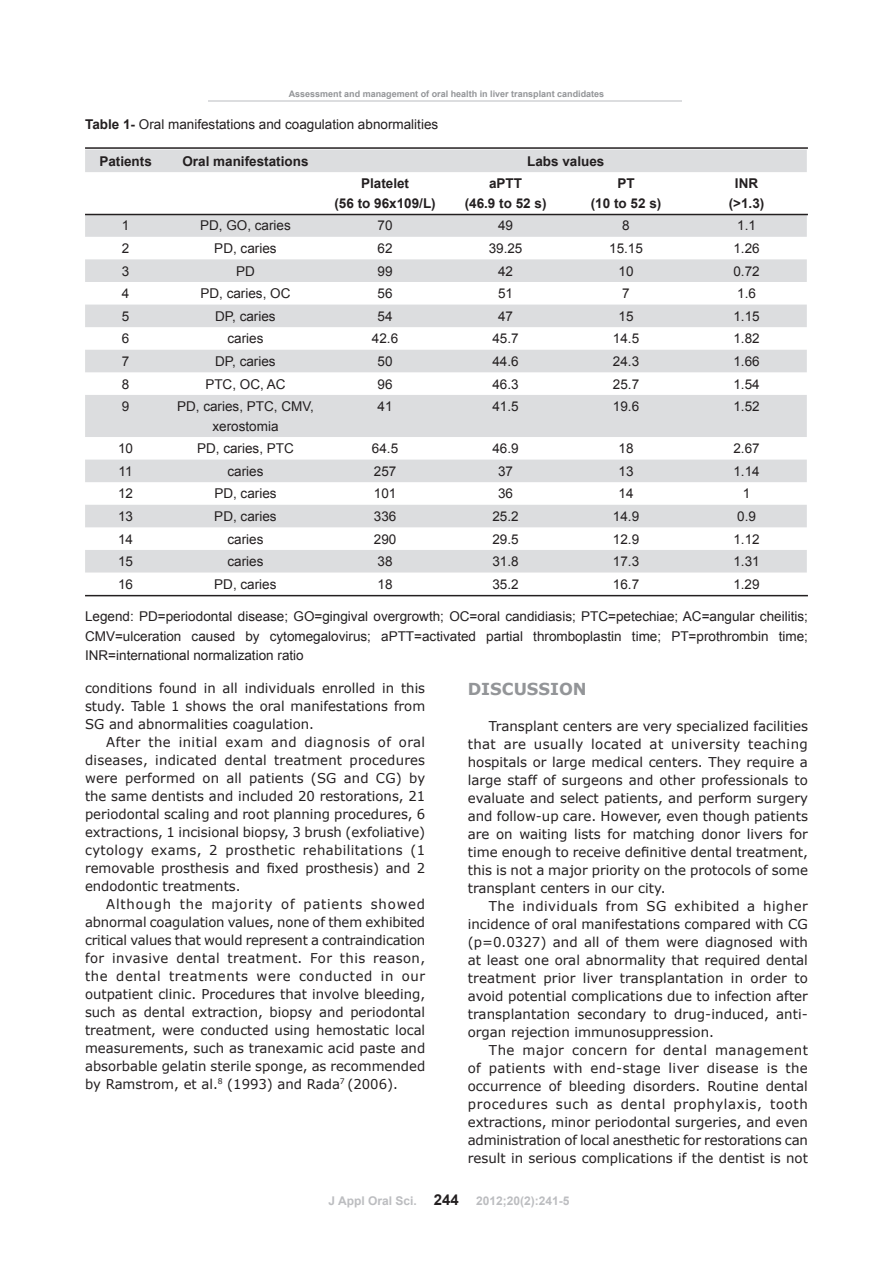
<style>
.page{position:relative;width:893px;height:1263px;background:#fff}
.page>*{position:absolute;margin:0;border:0;box-sizing:border-box;transform-origin:0 0}
.t1{font:700 16.5px "Verdana";color:#939598}
.t2{font:13.5px/18px "Verdana";color:#231f20;text-align:justify}
.t3{font:13.5px/19.5px "Arial";color:#231f20;text-align:center}
.t4{font:700 13.5px/19.5px "Arial";color:#231f20;text-align:center}
.t5{font:700 12px "Arial";color:#bcbdc0}
.t6{font:700 9px "Arial";color:#939598}
.s1{font-weight:700}
.s2{font-size:15px;color:#231f20}
</style>
<div class="page">
<hr style="left:208px;top:100px;width:474px;height:1px;background:#dcdddf">
<svg style="left:85px;top:150px;width:722px;height:422px;fill:#dcdddf"></svg>
<hr style="left:85px;top:147px;width:723px;height:2px;background:#231f20">
<hr style="left:85px;top:214px;width:723px;height:1px;background:#231f20">
<hr style="left:85px;top:595px;width:723px;height:1px;background:#231f20">
<p class="t6" style="left:289px;top:88px;width:317px">Assessment and management of oral health in liver transplant candidates</p>
<p class="t3" style="left:85px;top:115px;width:355px"><span class="s1">Table 1-</span> Oral manifestations and coagulation abnormalities</p>
<p class="t4" style="left:99px;top:152px;width:54px">Patients</p>
<p class="t4" style="left:182px;top:152px;width:128px">Oral manifestations</p>
<p class="t4" style="left:527px;top:152px;width:79px">Labs values</p>
<p class="t4" style="left:334px;top:174px;width:103px">Platelet<br>(56 to 96x109/L)</p>
<p class="t4" style="left:465px;top:174px;width:83px">aPTT<br>(46.9 to 52 s)</p>
<p class="t4" style="left:591px;top:174px;width:72px">PT<br>(10 to 52 s)</p>
<p class="t4" style="left:729px;top:174px;width:37px">INR (&gt;1.3)</p>
<p class="t3" style="left:122px;top:216px;width:9px">1</p>
<p class="t3" style="left:200px;top:216px;width:92px">PD, GO, caries</p>
<p class="t3" style="left:378px;top:216px;width:17px">70</p>
<p class="t3" style="left:498px;top:216px;width:17px">49</p>
<p class="t3" style="left:622px;top:216px;width:9px">8</p>
<p class="t3" style="left:737px;top:216px;width:20px">1.1</p>
<p class="t3" style="left:122px;top:239px;width:9px">2</p>
<p class="t3" style="left:214px;top:239px;width:64px">PD, caries</p>
<p class="t3" style="left:378px;top:239px;width:17px">62</p>
<p class="t3" style="left:489px;top:239px;width:35px">39.25</p>
<p class="t3" style="left:609px;top:239px;width:35px">15.15</p>
<p class="t3" style="left:733px;top:239px;width:28px">1.26</p>
<p class="t3" style="left:122px;top:261px;width:9px">3</p>
<p class="t3" style="left:236px;top:261px;width:20px">PD</p>
<p class="t3" style="left:378px;top:261px;width:17px">99</p>
<p class="t3" style="left:498px;top:261px;width:17px">42</p>
<p class="t3" style="left:619px;top:261px;width:17px">10</p>
<p class="t3" style="left:733px;top:261px;width:28px">0.72</p>
<p class="t3" style="left:122px;top:284px;width:9px">4</p>
<p class="t3" style="left:200px;top:284px;width:92px">PD, caries, OC</p>
<p class="t3" style="left:378px;top:284px;width:17px">56</p>
<p class="t3" style="left:498px;top:284px;width:17px">51</p>
<p class="t3" style="left:622px;top:284px;width:9px">7</p>
<p class="t3" style="left:737px;top:284px;width:20px">1.6</p>
<p class="t3" style="left:122px;top:306px;width:9px">5</p>
<p class="t3" style="left:215px;top:306px;width:62px">DP, caries</p>
<p class="t3" style="left:378px;top:306px;width:17px">54</p>
<p class="t3" style="left:498px;top:306px;width:17px">47</p>
<p class="t3" style="left:619px;top:306px;width:17px">15</p>
<p class="t3" style="left:733px;top:306px;width:28px">1.15</p>
<p class="t3" style="left:122px;top:329px;width:9px">6</p>
<p class="t3" style="left:227px;top:329px;width:38px">caries</p>
<p class="t3" style="left:372px;top:329px;width:28px">42.6</p>
<p class="t3" style="left:492px;top:329px;width:28px">45.7</p>
<p class="t3" style="left:613px;top:329px;width:28px">14.5</p>
<p class="t3" style="left:733px;top:329px;width:28px">1.82</p>
<p class="t3" style="left:122px;top:352px;width:9px">7</p>
<p class="t3" style="left:215px;top:352px;width:62px">DP, caries</p>
<p class="t3" style="left:378px;top:352px;width:17px">50</p>
<p class="t3" style="left:492px;top:352px;width:28px">44.6</p>
<p class="t3" style="left:613px;top:352px;width:28px">24.3</p>
<p class="t3" style="left:733px;top:352px;width:28px">1.66</p>
<p class="t3" style="left:122px;top:374px;width:9px">8</p>
<p class="t3" style="left:205px;top:374px;width:82px">PTC, OC, AC</p>
<p class="t3" style="left:378px;top:374px;width:17px">96</p>
<p class="t3" style="left:492px;top:374px;width:28px">46.3</p>
<p class="t3" style="left:613px;top:374px;width:28px">25.7</p>
<p class="t3" style="left:733px;top:374px;width:28px">1.54</p>
<p class="t3" style="left:122px;top:397px;width:9px">9</p>
<p class="t3" style="left:177px;top:397px;width:138px">PD, caries, PTC, CMV, xerostomia</p>
<p class="t3" style="left:378px;top:397px;width:17px">41</p>
<p class="t3" style="left:492px;top:397px;width:28px">41.5</p>
<p class="t3" style="left:613px;top:397px;width:28px">19.6</p>
<p class="t3" style="left:733px;top:397px;width:28px">1.52</p>
<p class="t3" style="left:118px;top:439px;width:17px">10</p>
<p class="t3" style="left:197px;top:439px;width:98px">PD, caries, PTC</p>
<p class="t3" style="left:372px;top:439px;width:28px">64.5</p>
<p class="t3" style="left:492px;top:439px;width:28px">46.9</p>
<p class="t3" style="left:619px;top:439px;width:17px">18</p>
<p class="t3" style="left:733px;top:439px;width:28px">2.67</p>
<p class="t3" style="left:119px;top:461px;width:16px">11</p>
<p class="t3" style="left:227px;top:461px;width:38px">caries</p>
<p class="t3" style="left:374px;top:461px;width:24px">257</p>
<p class="t3" style="left:498px;top:461px;width:17px">37</p>
<p class="t3" style="left:619px;top:461px;width:17px">13</p>
<p class="t3" style="left:733px;top:461px;width:28px">1.14</p>
<p class="t3" style="left:118px;top:484px;width:17px">12</p>
<p class="t3" style="left:214px;top:484px;width:64px">PD, caries</p>
<p class="t3" style="left:374px;top:484px;width:24px">101</p>
<p class="t3" style="left:498px;top:484px;width:17px">36</p>
<p class="t3" style="left:619px;top:484px;width:17px">14</p>
<p class="t3" style="left:743px;top:484px;width:9px">1</p>
<p class="t3" style="left:118px;top:507px;width:17px">13</p>
<p class="t3" style="left:214px;top:507px;width:64px">PD, caries</p>
<p class="t3" style="left:374px;top:507px;width:24px">336</p>
<p class="t3" style="left:492px;top:507px;width:28px">25.2</p>
<p class="t3" style="left:613px;top:507px;width:28px">14.9</p>
<p class="t3" style="left:737px;top:507px;width:20px">0.9</p>
<p class="t3" style="left:118px;top:529px;width:17px">14</p>
<p class="t3" style="left:227px;top:529px;width:38px">caries</p>
<p class="t3" style="left:374px;top:529px;width:24px">290</p>
<p class="t3" style="left:492px;top:529px;width:28px">29.5</p>
<p class="t3" style="left:613px;top:529px;width:28px">12.9</p>
<p class="t3" style="left:733px;top:529px;width:28px">1.12</p>
<p class="t3" style="left:118px;top:552px;width:17px">15</p>
<p class="t3" style="left:227px;top:552px;width:38px">caries</p>
<p class="t3" style="left:378px;top:552px;width:17px">38</p>
<p class="t3" style="left:492px;top:552px;width:28px">31.8</p>
<p class="t3" style="left:613px;top:552px;width:28px">17.3</p>
<p class="t3" style="left:733px;top:552px;width:28px">1.31</p>
<p class="t3" style="left:118px;top:574px;width:17px">16</p>
<p class="t3" style="left:214px;top:574px;width:64px">PD, caries</p>
<p class="t3" style="left:378px;top:574px;width:17px">18</p>
<p class="t3" style="left:492px;top:574px;width:28px">35.2</p>
<p class="t3" style="left:613px;top:574px;width:28px">16.7</p>
<p class="t3" style="left:733px;top:574px;width:28px">1.29</p>
<p class="t3" style="left:85px;top:607px;width:724px;text-align:justify">Legend: PD=periodontal disease; GO=gingival overgrowth; OC=oral candidiasis; PTC=petechiae; AC=angular cheilitis; CMV=ulceration caused by cytomegalovirus; aPTT=activated partial thromboplastin time; PT=prothrombin time; INR=international normalization ratio</p>
<p class="t2" style="left:85px;top:678px;width:342px">conditions found in all individuals enrolled in this study. Table 1 shows the oral manifestations from SG and abnormalities coagulation.</p>
<p class="t2" style="left:85px;top:732px;width:342px;text-indent:21px">After the initial exam and diagnosis of oral diseases, indicated dental treatment procedures were performed on all patients (SG and CG) by the same dentists and included 20 restorations, 21 periodontal scaling and root planning procedures, 6 extractions, 1 incisional biopsy, 3 brush (exfoliative) cytology exams, 2 prosthetic rehabilitations (1 removable prosthesis and fixed prosthesis) and 2 endodontic treatments.</p>
<p class="t2" style="left:85px;top:894px;width:342px;text-indent:21px">Although the majority of patients showed abnormal coagulation values, none of them exhibited critical values that would represent a contraindication for invasive dental treatment. For this reason, the dental treatments were conducted in our outpatient clinic. Procedures that involve bleeding, such as dental extraction, biopsy and periodontal treatment, were conducted using hemostatic local measurements, such as tranexamic acid paste and absorbable gelatin sterile sponge, as recommended by Ramstrom, et al.<sup>8</sup> (1993) and Rada<sup>7</sup> (2006).</p>
<p class="t1" style="left:468px;top:678px;width:26px">DISCUSSION</p>
<p class="t2" style="left:468px;top:717px;width:342px;text-indent:21px">Transplant centers are very specialized facilities that are usually located at university teaching hospitals or large medical centers. They require a large staff of surgeons and other professionals to evaluate and select patients, and perform surgery and follow-up care. However, even though patients are on waiting lists for matching donor livers for time enough to receive definitive dental treatment, this is not a major priority on the protocols of some transplant centers in our city.</p>
<p class="t2" style="left:468px;top:897px;width:342px;text-indent:21px">The individuals from SG exhibited a higher incidence of oral manifestations compared with CG (p=0.0327) and all of them were diagnosed with at least one oral abnormality that required dental treatment prior liver transplantation in order to avoid potential complications due to infection after transplantation secondary to drug-induced, anti&shy;organ rejection immunosuppression.</p>
<p class="t2" style="left:468px;top:1041px;width:342px;text-indent:21px">The major concern for dental management of patients with end-stage liver disease is the occurrence of bleeding disorders. Routine dental procedures such as dental prophylaxis, tooth extractions, minor periodontal surgeries, and even administration of local anesthetic for restorations can result in serious complications if the dentist is not</p>
<p class="t5" style="left:328px;top:1193px;width:132px">J Appl Oral Sci. <span class="s2">244</span></p>
<p class="t5" style="left:476px;top:1193px;width:95px">2012;20(2):241-5</p>
</div>
